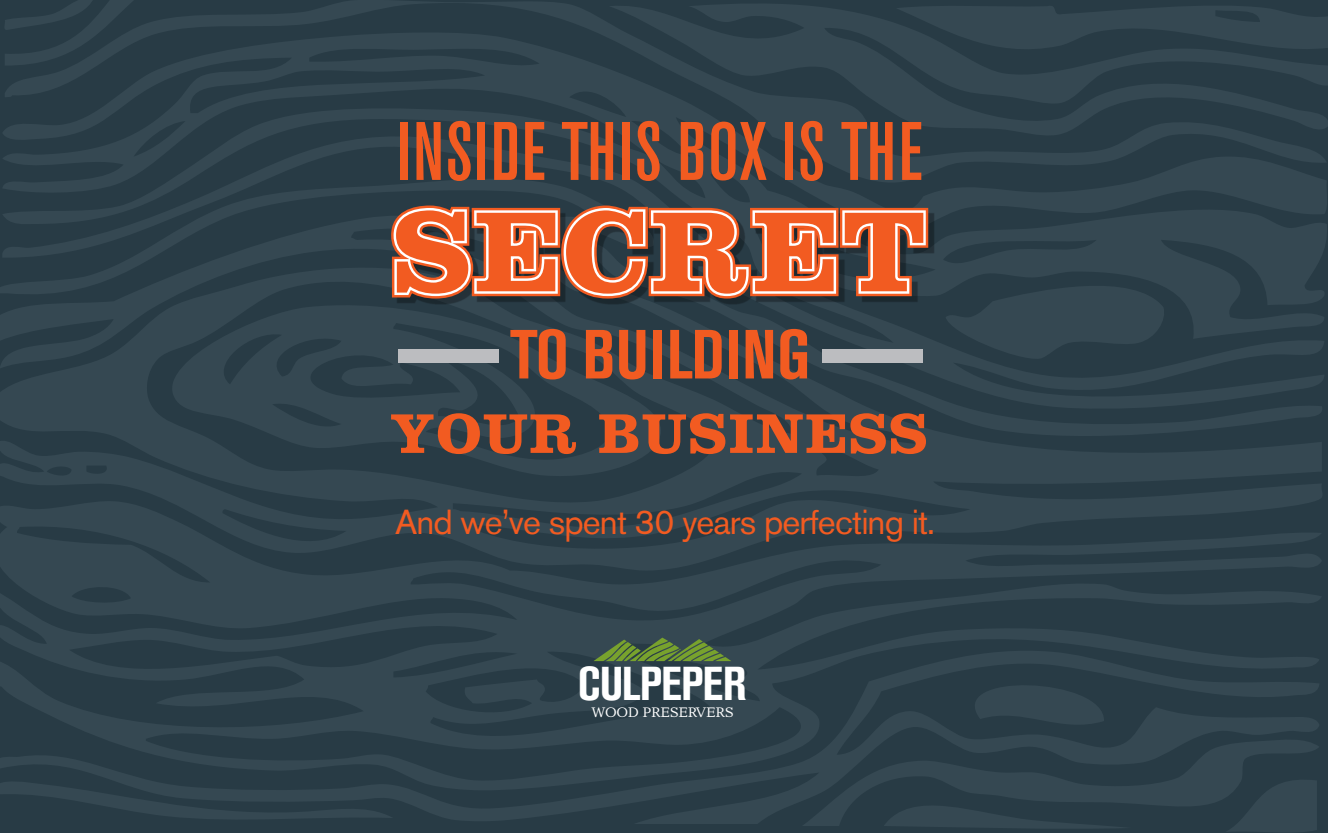
<style>
.page{position:relative;width:1328px;height:833px;background:#fff}
.page>*{position:absolute;margin:0;border:0;box-sizing:border-box;transform-origin:0 0}
.t1{font:700 118.25px "Clarendon";letter-spacing:.025em;color:#f25b21}
.t2{font:500 condensed 82px "Akzidenz Grotesk BE";letter-spacing:.02em;color:#f25b21}
.t3{font:700 condensed 68.75px "Akzidenz Grotesk BE";letter-spacing:.01em;color:#f25b21}
.t4{font:700 58px "Clarendon";letter-spacing:.025em;color:#f25b21}
.t5{font:700 condensed 47px "Akzidenz Grotesk BE";letter-spacing:-.015em;color:#fff;scale:1.05 1}
.t6{font:34.38px "Akzidenz Grotesk BE";letter-spacing:-.025em;color:#f25b21}
.t7{font:14px "Candida";color:#fff}
</style>
<div class="page">
<svg style="left:0;top:790px;width:802px;height:34px;background:#2d404a"></svg>
<svg style="left:0;top:444px;width:1324px;height:126px;background:#30434d"></svg>
<div style="left:0;top:171px;width:1325px;height:273px;background:#2d404a"></div>
<svg style="left:136px;top:0;width:473px;height:30px;background:#2c3f49"></svg>
<svg style="left:2px;top:0;width:134px;height:30px;background:#2c3f49"></svg>
<svg style="left:162px;top:422px;width:500px;height:57px;background:#2e414b"></svg>
<svg style="left:609px;top:0;width:719px;height:30px;background:#2d404a"></svg>
<svg style="left:802px;top:790px;width:517px;height:36px;background:#2d404a"></svg>
<svg style="left:883px;top:790px;width:248px;height:40px;background:#2d404a"></svg>
<svg style="left:896px;top:1px;width:432px;height:29px;background:#30434d"></svg>
<svg style="left:1225px;top:790px;width:91px;height:42px;background:#31444e"></svg>
<div style="left:2px;top:30px;width:1326px;height:392px;background:#2e414b"></div>
<div style="left:0;top:500px;width:1321px;height:290px;background:#2d404a"></div>
<svg style="left:593px;top:637px;width:138px;height:24px;background:#506e3f"></svg>
<div style="left:398px;top:349px;width:100px;height:14px;background:#bcbdc0"></div>
<div style="left:822px;top:349px;width:101px;height:14px;background:#bcbdc0"></div>
<img style="left:390px;top:192px;width:551px;height:137px">
<svg style="left:386px;top:200px;width:547px;height:103px"></svg>
<h2 class="t2" style="left:397px;top:106px;width:527px">INSIDE THIS BOX IS THE</h2>
<h1 class="t1" style="left:393px;top:180px;width:535px">SECRET</h1>
<h3 class="t3" style="left:510px;top:315px;width:301px">TO BUILDING</h3>
<h3 class="t4" style="left:390px;top:398px;width:539px">YOUR BUSINESS</h3>
<p class="t6" style="left:395px;top:501px;width:541px">And we’ve spent 30 years perfecting it.</p>
<h3 class="t5" style="left:578px;top:656px;width:162px">CULPEPER</h3>
<p class="t7" style="left:591px;top:704px;width:144px">WOOD PRESERVERS</p>
</div>
